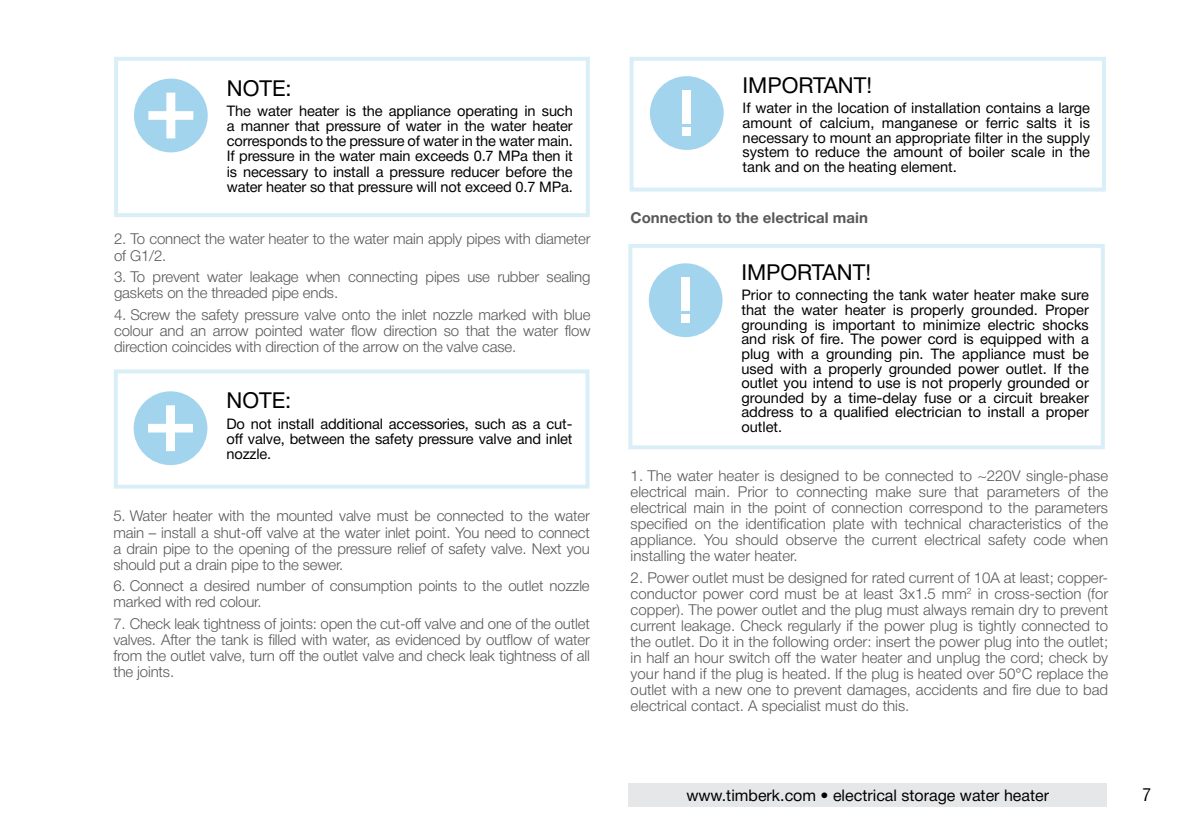
<style>
.page{position:relative;width:1191px;height:840px;background:#fff}
.page>*{position:absolute;margin:0;border:0;box-sizing:border-box;transform-origin:0 0}
.t1{font:22px "Helvetica Neue Cyr";color:#000}
.t2{font:18px "Helios Cond C";color:#000}
.t3{font:16px "Helvetica Neue Cyr";color:#000}
.t4{font:300 15px/16px "Helvetica Neue Cyr";letter-spacing:-.01em;color:#58595b;text-align:justify}
.t5{font:700 15px "Helvetica Neue Cyr";color:#58595b}
.t6{font:14.6px/14.6px "Helvetica Neue Cyr";letter-spacing:-.01em;color:#000;text-align:justify}
</style>
<div class="page">
<div style="left:628px;top:782px;width:479px;height:24px;background:#e6e7e8"></div>
<div style="left:134px;top:79px;width:74px;height:73px;background:#a2d5ed;border-radius:50%"></div>
<svg style="left:148px;top:93px;width:45px;height:45px"></svg>
<div style="left:134px;top:391px;width:73px;height:74px;background:#a2d5ed;border-radius:50%"></div>
<svg style="left:148px;top:405px;width:45px;height:46px"></svg>
<div style="left:114px;top:57px;width:476px;height:160px;border:4px solid #a2d5ed"></div>
<div style="left:114px;top:369px;width:475px;height:119px;border:4px solid #a2d5ed"></div>
<div style="left:650px;top:76px;width:73px;height:74px;background:#a2d5ed;border-radius:50%"></div>
<div style="left:682px;top:90px;width:9px;height:33px;background:#fff"></div>
<div style="left:682px;top:127px;width:9px;height:9px;background:#fff"></div>
<div style="left:649px;top:263px;width:73px;height:74px;background:#a2d5ed;border-radius:50%"></div>
<div style="left:681px;top:277px;width:9px;height:33px;background:#fff"></div>
<div style="left:681px;top:314px;width:9px;height:9px;background:#fff"></div>
<div style="left:629px;top:57px;width:477px;height:134px;border:4px solid #a2d5ed"></div>
<div style="left:628px;top:244px;width:476px;height:205px;border:4px solid #a2d5ed"></div>
<h1 class="t1" style="left:227px;top:76px;width:66px">NOTE:</h1>
<p class="t6" style="left:227px;top:104px;width:347px">The water heater is the appliance operating in such a manner that pressure of water in the water heater corresponds to the pressure of water in the water main.<br>If pressure in the water main exceeds 0.7 MPa then it is necessary to install a pressure reducer before the water heater so that pressure will not exceed 0.7 MPa.</p>
<p class="t4" style="left:114px;top:231px;width:478px">2. To connect the water heater to the water main apply pipes with diameter of G1/2.</p>
<p class="t4" style="left:114px;top:269px;width:478px">3. To prevent water leakage when connecting pipes use rubber sealing gaskets on the threaded pipe ends.</p>
<p class="t4" style="left:114px;top:306px;width:478px">4. Screw the safety pressure valve onto the inlet nozzle marked with blue colour and an arrow pointed water flow direction so that the water flow direction coincides with direction of the arrow on the valve case.</p>
<h1 class="t1" style="left:226px;top:388px;width:66px">NOTE:</h1>
<p class="t6" style="left:226px;top:416px;width:347px">Do not install additional accessories, such as a cut&shy;off valve, between the safety pressure valve and inlet nozzle.</p>
<p class="t4" style="left:113px;top:508px;width:478px">5. Water heater with the mounted valve must be connected to the water main – install a shut-off valve at the water inlet point. You need to connect a drain pipe to the opening of the pressure relief of safety valve. Next you should put a drain pipe to the sewer.</p>
<p class="t4" style="left:113px;top:577px;width:478px">6. Connect a desired number of consumption points to the outlet nozzle marked with red colour.</p>
<p class="t4" style="left:113px;top:615px;width:478px">7. Check leak tightness of joints: open the cut-off valve and one of the outlet valves. After the tank is filled with water, as evidenced by outflow of water from the outlet valve, turn off the outlet valve and check leak tightness of all the joints.</p>
<h1 class="t1" style="left:742px;top:73px;width:131px">IMPORTANT!</h1>
<p class="t6" style="left:742px;top:101px;width:349px">If water in the location of installation contains a large amount of calcium, manganese or ferric salts it is necessary to mount an appropriate filter in the supply system to reduce the amount of boiler scale in the tank and on the heating element.</p>
<p class="t5" style="left:630px;top:209px;width:239px">Connection to the electrical main</p>
<h1 class="t1" style="left:741px;top:260px;width:131px">IMPORTANT!</h1>
<p class="t6" style="left:741px;top:288px;width:349px">Prior to connecting the tank water heater make sure that the water heater is properly grounded. Proper grounding is important to minimize electric shocks and risk of fire. The power cord is equipped with a plug with a grounding pin. The appliance must be used with a properly grounded power outlet. If the outlet you intend to use is not properly grounded or grounded by a time-delay fuse or a circuit breaker address to a qualified electrician to install a proper outlet.</p>
<p class="t4" style="left:630px;top:467px;width:479px">1. The water heater is designed to be connected to ~220V single-phase electrical main. Prior to connecting make sure that parameters of the electrical main in the point of connection correspond to the parameters specified on the identification plate with technical characteristics of the appliance. You should observe the current electrical safety code when installing the water heater.</p>
<p class="t4" style="left:630px;top:569px;width:479px">2. Power outlet must be designed for rated current of 10A at least; copper&shy;conductor power cord must be at least 3x1.5 mm<sup>2</sup> in cross-section (for copper). The power outlet and the plug must always remain dry to prevent current leakage. Check regularly if the power plug is tightly connected to the outlet. Do it in the following order: insert the power plug into the outlet; in half an hour switch off the water heater and unplug the cord; check by your hand if the plug is heated. If the plug is heated over 50°C replace the outlet with a new one to prevent damages, accidents and fire due to bad electrical contact. A specialist must do this.</p>
<p class="t3" style="left:686px;top:786px;width:364px">www.timberk.com • electrical storage water heater</p>
<p class="t2" style="left:1142px;top:783px;width:10px">7</p>
</div>
